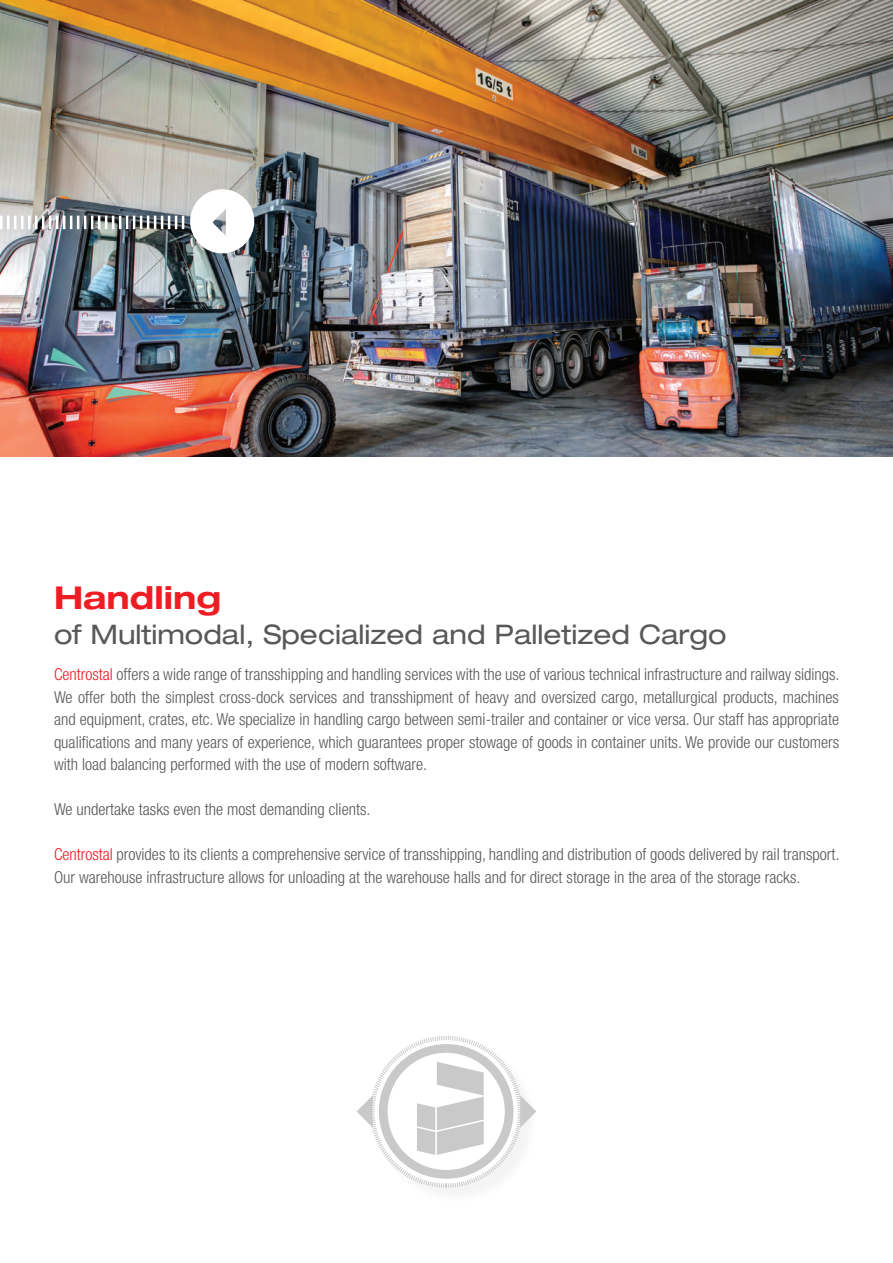
<style>
.page{position:relative;width:893px;height:1263px;background:#fff}
.page>*{position:absolute;margin:0;border:0;box-sizing:border-box;transform-origin:0 0}
.t1{font:700 expanded 31.5px "Helvetica Neue LT Pro";color:#ee1d23}
.t2{font:expanded 27px "Helvetica Neue LT Pro";color:#57585a}
.t3{font:300 condensed 16.5px/22.5px "Helvetica Neue LT Pro";color:#57585a;text-align:justify}
.s1{color:#ee1d23}
</style>
<div class="page">
<img style="left:0;top:0;width:893px;height:456px">
<img style="left:0;top:188px;width:256px;height:67px">
<svg style="left:357px;top:1036px;width:179px;height:152px"></svg>
<h1 class="t1" style="left:54px;top:577px;width:168px">Handling</h1>
<h2 class="t2" style="left:54px;top:618px;width:674px">of Multimodal, Specialized and Palletized Cargo</h2>
<p class="t3" style="left:54px;top:663px;width:787px"><span class="s1">Centrostal</span> offers a wide range of transshipping and handling services with the use of various technical infrastructure and railway sidings.<br>We offer both the simplest cross-dock services and transshipment of heavy and oversized cargo, metallurgical products, machines and equipment, crates, etc. We specialize in handling cargo between semi-trailer and container or vice versa. Our staff has appropriate qualifications and many years of experience, which guarantees proper stowage of goods in container units. We provide our customers with load balancing performed with the use of modern software.</p>
<p class="t3" style="left:54px;top:798px;width:318px">We undertake tasks even the most demanding clients.</p>
<p class="t3" style="left:54px;top:843px;width:787px"><span class="s1">Centrostal</span> provides to its clients a comprehensive service of transshipping, handling and distribution of goods delivered by rail transport.<br>Our warehouse infrastructure allows for unloading at the warehouse halls and for direct storage in the area of the storage racks.</p>
</div>
